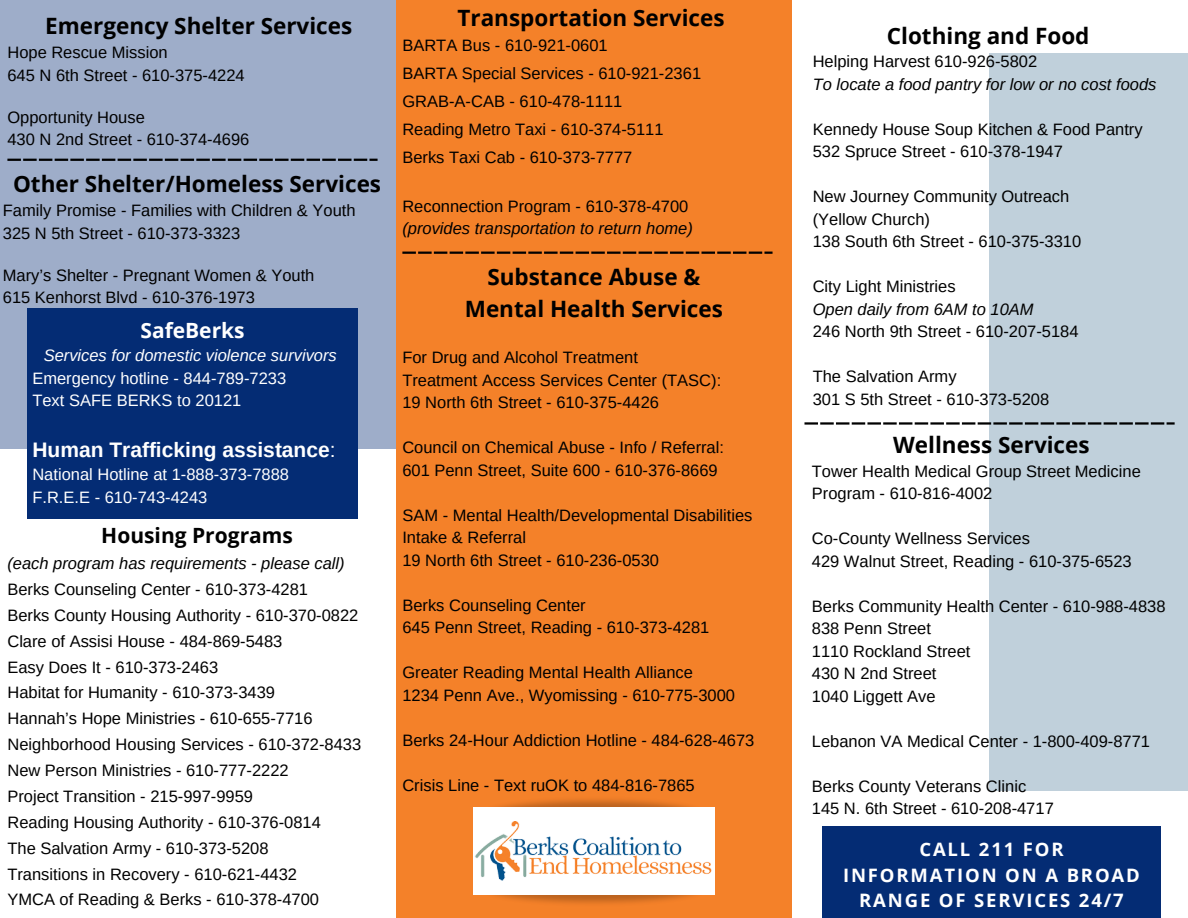
<style>
.page{position:relative;width:1188px;height:918px;background:#fff}
.page>*{position:absolute;margin:0;border:0;box-sizing:border-box;transform-origin:0 0}
.t1{font:700 22.5px "Open Sans";color:#000}
.t2{font:700 21px "Arimo";color:#fff}
.t3{font:700 21px "Open Sans";color:#000}
.t4{font:700 21px "Open Sans";color:#fff}
.t5{font:700 18.45px/25.8px "Open Sans";letter-spacing:.1em;color:#fff;text-align:center}
.t6{font:16.5px/22.5px "Arimo";color:#000}
.t7{font:italic 16.5px "Arimo";color:#000}
.t8{font:16.5px "Arimo";color:#fff}
.t9{font:italic 16.5px "Arimo";color:#fff}
.s1{font-weight:400}
</style>
<div class="page">
<div style="left:396px;top:0;width:396px;height:918px;background:#f48129"></div>
<div style="left:0;top:0;width:396px;height:449px;background:#9eadc9"></div>
<div style="left:990px;top:53px;width:198px;height:738px;background:#c0d0db"></div>
<div style="left:473px;top:807px;width:242px;height:88px;background:#fff"></div>
<img style="left:475px;top:822px;width:237px;height:59px">
<svg style="left:7px;top:159px;width:371px;height:2px"></svg>
<div style="left:27px;top:308px;width:331px;height:210px;background:#042c74"></div>
<svg style="left:402px;top:252px;width:371px;height:2px"></svg>
<div style="left:822px;top:826px;width:339px;height:92px;background:#042c74"></div>
<hr style="left:804px;top:422px;width:14px;height:3px;background:#000">
<hr style="left:820px;top:422px;width:14px;height:3px;background:#000">
<svg style="left:836px;top:422px;width:29px;height:3px"></svg>
<hr style="left:867px;top:422px;width:14px;height:3px;background:#000">
<hr style="left:883px;top:422px;width:14px;height:3px;background:#000">
<svg style="left:899px;top:422px;width:29px;height:3px"></svg>
<hr style="left:930px;top:422px;width:14px;height:3px;background:#000">
<hr style="left:946px;top:422px;width:14px;height:3px;background:#000">
<svg style="left:962px;top:422px;width:29px;height:3px"></svg>
<hr style="left:993px;top:422px;width:14px;height:3px;background:#000">
<hr style="left:1009px;top:422px;width:14px;height:3px;background:#000">
<svg style="left:1025px;top:422px;width:29px;height:3px"></svg>
<hr style="left:1056px;top:422px;width:14px;height:3px;background:#000">
<hr style="left:1072px;top:422px;width:14px;height:3px;background:#000">
<svg style="left:1088px;top:422px;width:29px;height:3px"></svg>
<hr style="left:1119px;top:422px;width:14px;height:3px;background:#000">
<hr style="left:1135px;top:422px;width:14px;height:3px;background:#000">
<svg style="left:1151px;top:422px;width:24px;height:3px"></svg>
<p class="t1" style="left:45px;top:10px;width:309px">Emergency Shelter Services</p>
<p class="t6" style="left:7px;top:41px;width:162px">Hope Rescue Mission</p>
<p class="t6" style="left:7px;top:64px;width:239px">645 N 6th Street - 610-375-4224</p>
<p class="t6" style="left:7px;top:106px;width:139px">Opportunity House</p>
<p class="t6" style="left:7px;top:128px;width:243px">430 N 2nd Street - 610-374-4696</p>
<p class="t1" style="left:13px;top:168px;width:370px">Other Shelter/Homeless Services</p>
<p class="t6" style="left:3px;top:199px;width:354px">Family Promise - Families with Children &amp; Youth</p>
<p class="t6" style="left:3px;top:222px;width:239px">325 N 5th Street - 610-373-3323</p>
<p class="t6" style="left:3px;top:264px;width:313px">Mary’s Shelter - Pregnant Women &amp; Youth</p>
<p class="t6" style="left:3px;top:286px;width:254px">615 Kenhorst Blvd - 610-376-1973</p>
<p class="t4" style="left:140px;top:315px;width:106px">SafeBerks</p>
<p class="t9" style="left:44px;top:346px;width:295px">Services for domestic violence survivors</p>
<p class="t8" style="left:32px;top:369px;width:255px">Emergency hotline - 844-789-7233</p>
<p class="t8" style="left:32px;top:391px;width:210px">Text SAFE BERKS to 20121</p>
<p class="t2" style="left:32px;top:438px;width:305px">Human Trafficking assistance<span class="s1">:</span></p>
<p class="t8" style="left:32px;top:466px;width:258px">National Hotline at 1-888-373-7888</p>
<p class="t8" style="left:32px;top:488px;width:177px">F.R.E.E - 610-743-4243</p>
<p class="t3" style="left:101px;top:521px;width:193px">Housing Programs</p>
<p class="t7" style="left:7px;top:554px;width:339px">(each program has requirements - please call)</p>
<p class="t6" style="left:7px;top:578px;width:302px">Berks Counseling Center - 610-373-4281</p>
<p class="t6" style="left:7px;top:604px;width:353px">Berks County Housing Authority - 610-370-0822</p>
<p class="t6" style="left:7px;top:630px;width:276px">Clare of Assisi House - 484-869-5483</p>
<p class="t6" style="left:7px;top:656px;width:212px">Easy Does It - 610-373-2463</p>
<p class="t6" style="left:7px;top:681px;width:269px">Habitat for Humanity - 610-373-3439</p>
<p class="t6" style="left:7px;top:707px;width:307px">Hannah’s Hope Ministries - 610-655-7716</p>
<p class="t6" style="left:7px;top:733px;width:355px">Neighborhood Housing Services - 610-372-8433</p>
<p class="t6" style="left:7px;top:759px;width:283px">New Person Ministries - 610-777-2222</p>
<p class="t6" style="left:7px;top:785px;width:247px">Project Transition - 215-997-9959</p>
<p class="t6" style="left:7px;top:811px;width:315px">Reading Housing Authority - 610-376-0814</p>
<p class="t6" style="left:7px;top:837px;width:263px">The Salvation Army - 610-373-5208</p>
<p class="t6" style="left:7px;top:863px;width:291px">Transitions in Recovery - 610-621-4432</p>
<p class="t6" style="left:7px;top:888px;width:313px">YMCA of Reading &amp; Berks - 610-378-4700</p>
<p class="t1" style="left:457px;top:2px;width:269px">Transportation Services</p>
<p class="t6" style="left:402px;top:34px;width:207px">BARTA Bus - 610-921-0601</p>
<p class="t6" style="left:402px;top:62px;width:300px">BARTA Special Services - 610-921-2361</p>
<p class="t6" style="left:402px;top:90px;width:221px">GRAB-A-CAB - 610-478-1111</p>
<p class="t6" style="left:402px;top:118px;width:263px">Reading Metro Taxi - 610-374-5111</p>
<p class="t6" style="left:402px;top:146px;width:232px">Berks Taxi Cab - 610-373-7777</p>
<p class="t6" style="left:402px;top:195px;width:287px">Reconnection Program - 610-378-4700</p>
<p class="t7" style="left:402px;top:219px;width:292px">(provides transportation to return home)</p>
<p class="t1" style="left:487px;top:261px;width:215px">Substance Abuse &amp;</p>
<p class="t1" style="left:465px;top:293px;width:260px">Mental Health Services</p>
<p class="t6" style="left:402px;top:346px;width:237px">For Drug and Alcohol Treatment</p>
<p class="t6" style="left:402px;top:369px;width:320px">Treatment Access Services Center (TASC):</p>
<p class="t6" style="left:402px;top:391px;width:258px">19 North 6th Street - 610-375-4426</p>
<p class="t6" style="left:402px;top:436px;width:323px">Council on Chemical Abuse - Info / Referral:</p>
<p class="t6" style="left:402px;top:459px;width:317px">601 Penn Street, Suite 600 - 610-376-8669</p>
<p class="t6" style="left:402px;top:504px;width:352px">SAM - Mental Health/Developmental Disabilities<br>Intake &amp; Referral</p>
<p class="t6" style="left:402px;top:549px;width:258px">19 North 6th Street - 610-236-0530</p>
<p class="t6" style="left:402px;top:594px;width:185px">Berks Counseling Center</p>
<p class="t6" style="left:402px;top:616px;width:309px">645 Penn Street, Reading - 610-373-4281</p>
<p class="t6" style="left:402px;top:661px;width:292px">Greater Reading Mental Health Alliance</p>
<p class="t6" style="left:402px;top:684px;width:334px">1234 Penn Ave., Wyomissing - 610-775-3000</p>
<p class="t6" style="left:402px;top:729px;width:353px">Berks 24-Hour Addiction Hotline - 484-628-4673</p>
<p class="t6" style="left:402px;top:774px;width:294px">Crisis Line - Text ruOK to 484-816-7865</p>
<p class="t1" style="left:887px;top:20px;width:204px">Clothing and Food</p>
<p class="t6" style="left:813px;top:50px;width:226px">Helping Harvest 610-926-5802</p>
<p class="t7" style="left:813px;top:75px;width:345px">To locate a food pantry for low or no cost foods</p>
<p class="t6" style="left:813px;top:118px;width:331px">Kennedy House Soup Kitchen &amp; Food Pantry</p>
<p class="t6" style="left:813px;top:140px;width:252px">532 Spruce Street - 610-378-1947</p>
<p class="t6" style="left:813px;top:185px;width:258px">New Journey Community Outreach</p>
<p class="t6" style="left:813px;top:208px;width:119px">(Yellow Church)</p>
<p class="t6" style="left:813px;top:230px;width:270px">138 South 6th Street - 610-375-3310</p>
<p class="t6" style="left:813px;top:275px;width:144px">City Light Ministries</p>
<p class="t7" style="left:813px;top:300px;width:222px">Open daily from 6AM to 10AM</p>
<p class="t6" style="left:813px;top:320px;width:267px">246 North 9th Street - 610-207-5184</p>
<p class="t6" style="left:813px;top:365px;width:145px">The Salvation Army</p>
<p class="t6" style="left:813px;top:388px;width:238px">301 S 5th Street - 610-373-5208</p>
<p class="t1" style="left:893px;top:429px;width:198px">Wellness Services</p>
<p class="t6" style="left:812px;top:460px;width:330px">Tower Health Medical Group Street Medicine<br>Program - 610-816-4002</p>
<p class="t6" style="left:812px;top:527px;width:220px">Co-County Wellness Services</p>
<p class="t6" style="left:812px;top:550px;width:321px">429 Walnut Street, Reading - 610-375-6523</p>
<p class="t6" style="left:812px;top:595px;width:355px">Berks Community Health Center - 610-988-4838</p>
<p class="t6" style="left:812px;top:617px;width:121px">838 Penn Street</p>
<p class="t6" style="left:812px;top:640px;width:160px">1110 Rockland Street</p>
<p class="t6" style="left:812px;top:662px;width:126px">430 N 2nd Street</p>
<p class="t6" style="left:812px;top:685px;width:125px">1040 Liggett Ave</p>
<p class="t6" style="left:812px;top:730px;width:340px">Lebanon VA Medical Center - 1-800-409-8771</p>
<p class="t6" style="left:812px;top:775px;width:216px">Berks County Veterans Clinic</p>
<p class="t6" style="left:812px;top:797px;width:243px">145 N. 6th Street - 610-208-4717</p>
<p class="t5" style="left:919px;top:836px;width:146px">CALL 211 FOR</p>
<p class="t5" style="left:843px;top:861px;width:298px">INFORMATION ON A BROAD<br>RANGE OF SERVICES 24/7</p>
</div>
